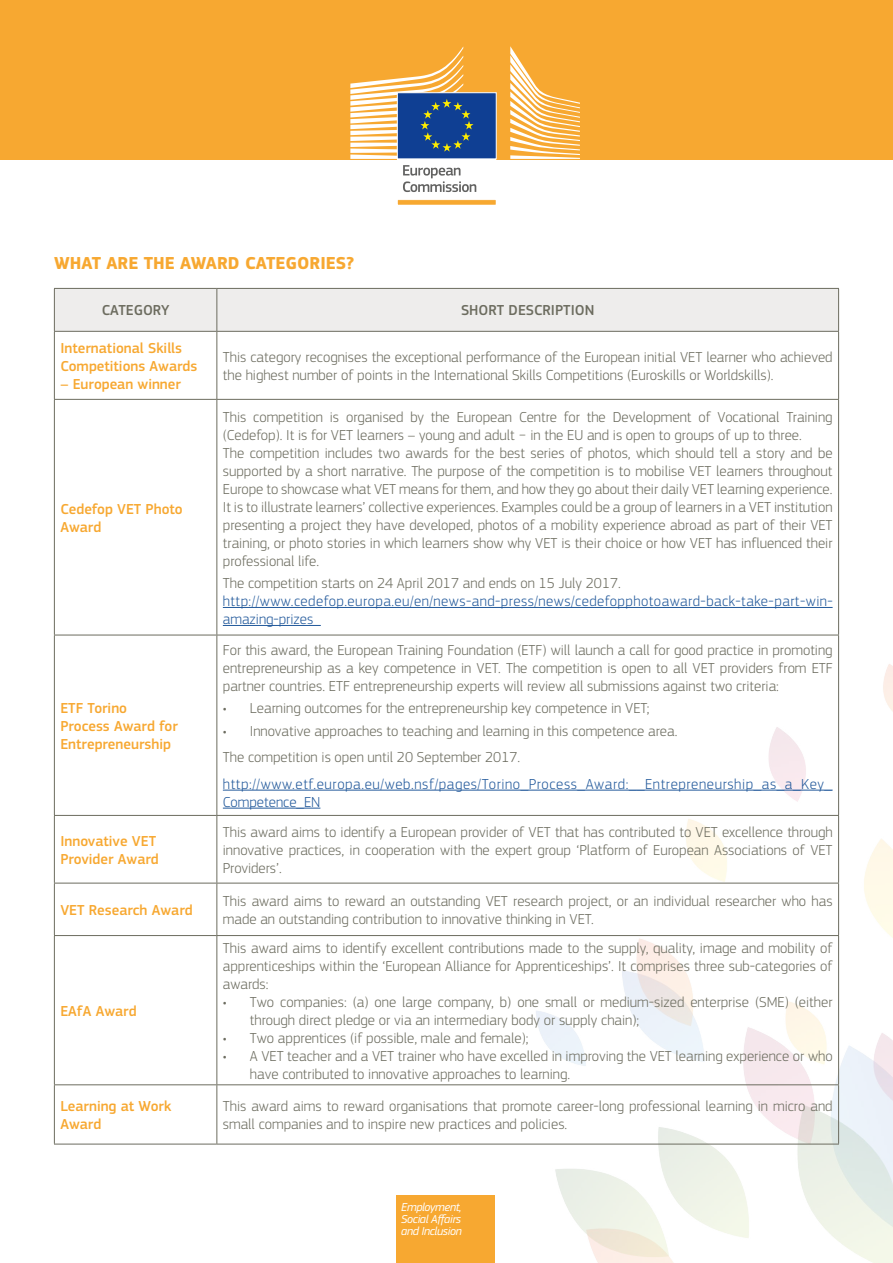
<style>
.page{position:relative;width:893px;height:1263px;background:#fff}
.page>*{position:absolute;margin:0;border:0;box-sizing:border-box;transform-origin:0 0}
.t1{font:700 18px "EC Square Sans Pro";color:#f7a831}
.Body{font:300 15px/18px "EC Square Sans Pro";color:#6c6c5f}
.Body-2{font:300 15px/18px "EC Square Sans Pro";letter-spacing:.03em;color:#22599b}
.Body-3{font:500 15px/18px "EC Square Sans Pro";color:#f7a831}
.Body-4{font:500 15px "EC Square Sans Pro";color:#6c6c5f}
.t2{font:italic 12px "EC Square Sans Pro";letter-spacing:-.03em;color:#fff}
</style>
<div class="page">
<img style="left:512px;top:659px;width:381px;height:604px">
<div style="left:396px;top:1195px;width:99px;height:68px;background:#f7a831"></div>
<div style="left:55px;top:289px;width:783px;height:42px;background:#eeedec"></div>
<hr style="left:54px;top:288px;width:163px;height:1px;background:#6c6c5f">
<hr style="left:54px;top:289px;width:1px;height:42px;background:#6c6c5f">
<hr style="left:217px;top:288px;width:622px;height:1px;background:#6c6c5f">
<hr style="left:216px;top:289px;width:1px;height:42px;background:#6c6c5f">
<hr style="left:838px;top:289px;width:1px;height:42px;background:#6c6c5f">
<hr style="left:54px;top:331px;width:163px;height:1px;background:#6c6c5f">
<hr style="left:54px;top:332px;width:1px;height:67px;background:#6c6c5f">
<hr style="left:217px;top:331px;width:622px;height:1px;background:#6c6c5f">
<hr style="left:216px;top:332px;width:1px;height:67px;background:#6c6c5f">
<hr style="left:838px;top:332px;width:1px;height:67px;background:#6c6c5f">
<hr style="left:54px;top:399px;width:163px;height:1px;background:#6c6c5f">
<hr style="left:54px;top:400px;width:1px;height:235px;background:#6c6c5f">
<hr style="left:217px;top:399px;width:622px;height:1px;background:#6c6c5f">
<hr style="left:216px;top:400px;width:1px;height:235px;background:#6c6c5f">
<hr style="left:838px;top:400px;width:1px;height:235px;background:#6c6c5f">
<hr style="left:54px;top:635px;width:163px;height:1px;background:#6c6c5f">
<hr style="left:54px;top:635px;width:1px;height:180px;background:#6c6c5f">
<hr style="left:217px;top:635px;width:622px;height:1px;background:#6c6c5f">
<hr style="left:216px;top:635px;width:1px;height:180px;background:#6c6c5f">
<hr style="left:838px;top:635px;width:1px;height:180px;background:#6c6c5f">
<hr style="left:54px;top:815px;width:163px;height:1px;background:#6c6c5f">
<hr style="left:54px;top:816px;width:1px;height:67px;background:#6c6c5f">
<hr style="left:217px;top:815px;width:622px;height:1px;background:#6c6c5f">
<hr style="left:216px;top:816px;width:1px;height:67px;background:#6c6c5f">
<hr style="left:838px;top:816px;width:1px;height:67px;background:#6c6c5f">
<hr style="left:54px;top:883px;width:163px;height:1px;background:#6c6c5f">
<hr style="left:54px;top:883px;width:1px;height:52px;background:#6c6c5f">
<hr style="left:217px;top:883px;width:622px;height:1px;background:#6c6c5f">
<hr style="left:216px;top:883px;width:1px;height:52px;background:#6c6c5f">
<hr style="left:838px;top:883px;width:1px;height:52px;background:#6c6c5f">
<hr style="left:54px;top:935px;width:163px;height:1px;background:#6c6c5f">
<hr style="left:54px;top:936px;width:1px;height:148px;background:#6c6c5f">
<hr style="left:217px;top:935px;width:622px;height:1px;background:#6c6c5f">
<hr style="left:216px;top:936px;width:1px;height:148px;background:#6c6c5f">
<hr style="left:838px;top:936px;width:1px;height:148px;background:#6c6c5f">
<hr style="left:54px;top:1084px;width:163px;height:1px;background:#6c6c5f">
<hr style="left:54px;top:1085px;width:1px;height:59px;background:#6c6c5f">
<hr style="left:217px;top:1084px;width:622px;height:1px;background:#6c6c5f">
<hr style="left:216px;top:1085px;width:1px;height:59px;background:#6c6c5f">
<hr style="left:838px;top:1085px;width:1px;height:59px;background:#6c6c5f">
<hr style="left:54px;top:1144px;width:163px;height:1px;background:#6c6c5f">
<hr style="left:217px;top:1144px;width:622px;height:1px;background:#6c6c5f">
<hr style="left:223px;top:607px;width:610px;height:1px;background:#22599b">
<hr style="left:223px;top:625px;width:98px;height:1px;background:#22599b">
<hr style="left:223px;top:790px;width:610px;height:1px;background:#22599b">
<hr style="left:223px;top:808px;width:97px;height:1px;background:#22599b">
<div style="left:0;top:0;width:893px;height:159px;background:#f7a831"></div>
<div style="left:397px;top:92px;width:100px;height:67px;background:#0f3f93;border:1px solid #fff"></div>
<svg style="left:350px;top:46px;width:123px;height:113px"></svg>
<div style="left:397px;top:200px;width:99px;height:5px;background:#f7a830"></div>
<div style="left:397px;top:199px;width:100px;height:6px;border:1px solid #fff"></div>
<svg style="left:510px;top:46px;width:70px;height:113px"></svg>
<svg style="left:403px;top:165px;width:73px;height:27px"></svg>
<p class="t1" style="left:54px;top:253px;width:302px">WHAT ARE THE AWARD CATEGORIES?</p>
<p class="Body-4" style="left:102px;top:302px;width:69px">CATEGORY</p>
<p class="Body-4" style="left:461px;top:302px;width:135px">SHORT DESCRIPTION</p>
<p class="Body-3" style="left:60px;top:339px;width:139px">International Skills<br>Competitions Awards</p>
<p class="Body-3" style="left:60px;top:375px;width:122px">– European winner</p>
<p class="Body" style="left:223px;top:348px;width:611px">This category recognises the exceptional performance of the European initial VET learner who achieved the highest number of points in the International Skills Competitions (Euroskills or Worldskills).</p>
<p class="Body-3" style="left:60px;top:500px;width:124px">Cedefop VET Photo<br>Award</p>
<p class="Body-3" style="left:60px;top:699px;width:119px">ETF Torino<br>Process Award for<br>Entrepreneurship</p>
<p class="Body" style="left:223px;top:408px;width:611px">This competition is organised by the European Centre for the Development of Vocational Training (Cedefop). It is for VET learners – young and adult − in the EU and is open to groups of up to three.</p>
<p class="Body" style="left:223px;top:444px;width:611px;text-align:justify">The competition includes two awards for the best series of photos, which should tell a story and be supported by a short narrative. The purpose of the competition is to mobilise VET learners throughout Europe to showcase what VET means for them, and how they go about their daily VET learning experience.<br>It is to illustrate learners’ collective experiences. Examples could be a group of learners in a VET institution presenting a project they have developed, photos of a mobility experience abroad as part of their VET training, or photo stories in which learners show why VET is their choice or how VET has influenced their professional life.</p>
<p class="Body" style="left:223px;top:574px;width:400px">The competition starts on 24 April 2017 and ends on 15 July 2017.</p>
<p class="Body-2" style="left:223px;top:592px;width:611px">http://www.cedefop.europa.eu/en/news-and-press/news/cedefopphotoaward-back-take-part-win&shy;amazing-prizes</p>
<p class="Body" style="left:223px;top:641px;width:611px;text-align:justify">For this award, the European Training Foundation (ETF) will launch a call for good practice in promoting entrepreneurship as a key competence in VET. The competition is open to all VET providers from ETF partner countries. ETF entrepreneurship experts will review all submissions against two criteria:</p>
<p class="Body" style="left:223px;top:699px;width:428px">• Learning outcomes for the entrepreneurship key competence in VET;</p>
<p class="Body" style="left:223px;top:721px;width:456px">• Innovative approaches to teaching and learning in this competence area.</p>
<p class="Body" style="left:223px;top:748px;width:299px">The competition is open until 20 September 2017.</p>
<p class="Body-2" style="left:223px;top:774px;width:611px">http://www.etf.europa.eu/web.nsf/pages/Torino_Process_Award:__Entrepreneurship_as_a_Key_<br>Competence_EN</p>
<p class="Body-3" style="left:60px;top:832px;width:100px">Innovative VET<br>Provider Award</p>
<p class="Body" style="left:223px;top:823px;width:611px;text-align:justify">This award aims to identify a European provider of VET that has contributed to VET excellence through innovative practices, in cooperation with the expert group ‘Platform of European Associations of VET Providers’.</p>
<p class="Body-3" style="left:60px;top:901px;width:134px">VET Research Award</p>
<p class="Body" style="left:223px;top:892px;width:611px">This award aims to reward an outstanding VET research project, or an individual researcher who has made an outstanding contribution to innovative thinking in VET.</p>
<p class="Body-3" style="left:60px;top:1002px;width:78px">EAfA Award</p>
<p class="Body" style="left:223px;top:939px;width:611px;text-align:justify">This award aims to identify excellent contributions made to the supply, quality, image and mobility of apprenticeships within the ‘European Alliance for Apprenticeships’. It comprises three sub-categories of awards:</p>
<p class="Body" style="left:250px;top:993px;width:584px;text-indent:-27px">• Two companies: (a) one large company, b) one small or medium-sized enterprise (SME) (either through direct pledge or via an intermediary body or supply chain);</p>
<p class="Body" style="left:223px;top:1029px;width:307px">• Two apprentices (if possible, male and female);</p>
<p class="Body" style="left:250px;top:1047px;width:584px;text-indent:-27px">• A VET teacher and a VET trainer who have excelled in improving the VET learning experience or who have contributed to innovative approaches to learning.</p>
<p class="Body-3" style="left:60px;top:1097px;width:112px">Learning at Work<br>Award</p>
<p class="Body" style="left:223px;top:1097px;width:611px">This award aims to reward organisations that promote career-long professional learning in micro and small companies and to inspire new practices and policies.</p>
<p class="t2" style="left:401px;top:1200px;width:62px">Employment,</p>
<p class="t2" style="left:401px;top:1212px;width:61px">Social Affairs</p>
<p class="t2" style="left:401px;top:1224px;width:62px">and Inclusion</p>
</div>
